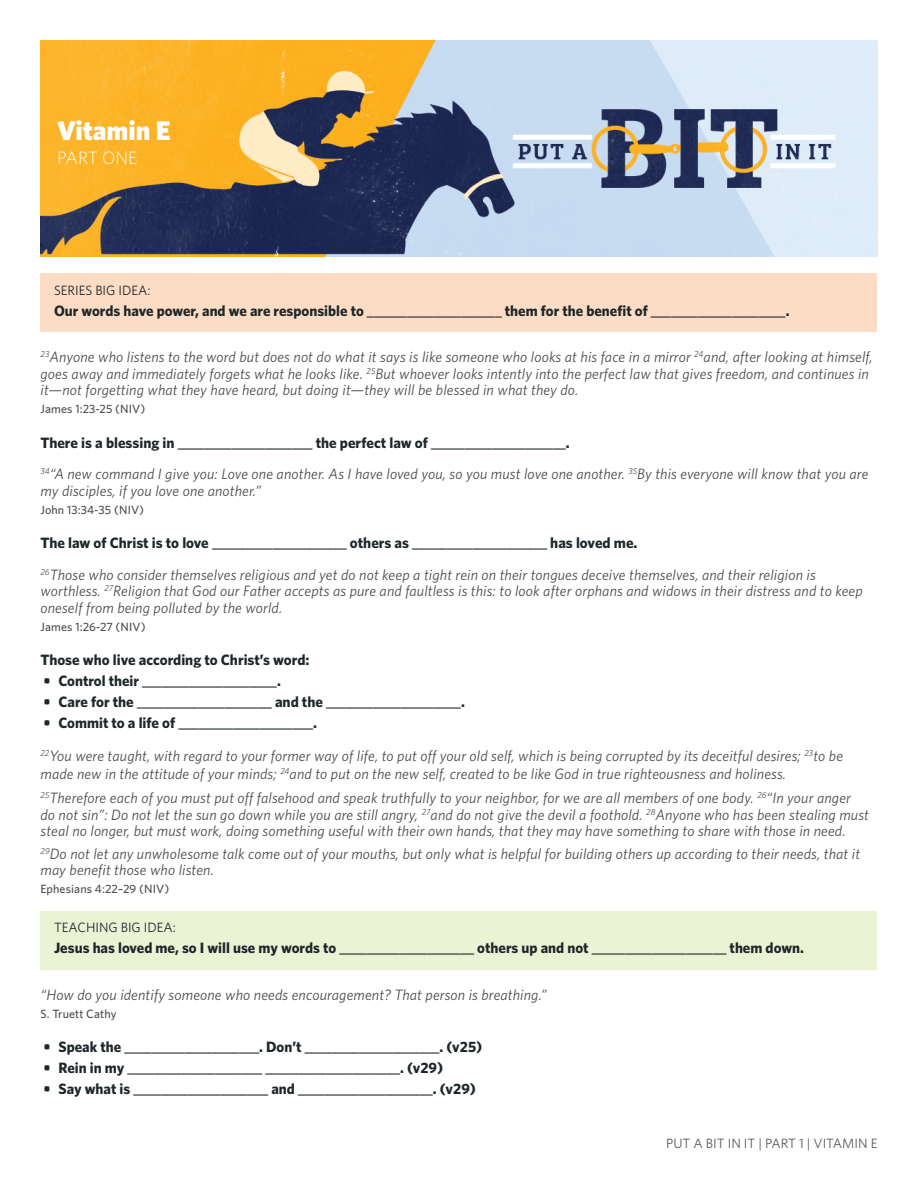
<style>
.page{position:relative;width:918px;height:1188px;background:#fff}
.page>*{position:absolute;margin:0;border:0;box-sizing:border-box;transform-origin:0 0}
.t1{font:900 27px "Whitney HTF";color:#fff}
.t2{font:300 18px "Whitney HTF";color:#fff}
.Scripture_Left_Last{font:italic 15px/16.5px "Whitney HTF";letter-spacing:.01em;color:#4b4c4d}
.Series_Big_Idea{font:700 15px "Whitney HTF";color:#1d2629}
.Scripture_Left{font:italic 15px/16.5px "Whitney HTF";letter-spacing:.01em;color:#4b4c4d}
.Scripture_Left_PadTo{font:italic 15px/18px "Whitney HTF";letter-spacing:.01em;color:#4b4c4d}
.Fillin_Bold{font:700 15px "Whitney HTF";color:#1d2629}
.Teaching_Big_Idea{font:700 15px "Whitney HTF";color:#1d2629}
.Fillin_Bold_no_pad_b{font:700 15px "Whitney HTF";color:#1d2629}
.t3{font:13.5px "Whitney HTF";color:#57585a}
.Teaching_Big_Idea_He{font:13.5px "Whitney HTF";color:#1d2629}
.Series_Big_Idea_Head{font:13.5px "Whitney HTF";color:#1d2629}
.Scripture_Reference{font:500 12px "Whitney HTF";letter-spacing:.01em;color:#4b4c4d}
</style>
<div class="page">
<img style="left:40px;top:40px;width:838px;height:216px">
<div style="left:40px;top:274px;width:838px;height:23px;background:#fddcc5"></div>
<div style="left:40px;top:289px;width:838px;height:43px;background:#fddcc5"></div>
<div style="left:40px;top:911px;width:838px;height:23px;background:#eaf3d4"></div>
<div style="left:40px;top:926px;width:838px;height:43px;background:#eaf3d4"></div>
<h1 class="t1" style="left:57px;top:115px;width:115px">Vitamin E</h1>
<p class="t2" style="left:57px;top:147px;width:82px">PART ONE</p>
<p class="Series_Big_Idea_Head" style="left:54px;top:282px;width:98px">SERIES BIG IDEA:</p>
<p class="Series_Big_Idea" style="left:54px;top:301px;width:737px">Our words have power, and we are responsible to ____________________ them for the benefit of ____________________.</p>
<p class="Scripture_Left_Last" style="left:40px;top:348px;width:834px"><sup>23</sup>Anyone who listens to the word but does not do what it says is like someone who looks at his face in a mirror <sup>24</sup>and, after looking at himself, goes away and immediately forgets what he looks like. <sup>25</sup>But whoever looks intently into the perfect law that gives freedom, and continues in it—not forgetting what they have heard, but doing it—they will be blessed in what they do.</p>
<p class="Scripture_Reference" style="left:40px;top:402px;width:106px">James 1:23-25 (NIV)</p>
<p class="Fillin_Bold" style="left:40px;top:433px;width:531px">There is a blessing in ____________________ the perfect law of ____________________.</p>
<p class="Scripture_Left_Last" style="left:40px;top:465px;width:829px"><sup>34</sup>“A new command I give you: Love one another. As I have loved you, so you must love one another. <sup>35</sup>By this everyone will know that you are my disciples, if you love one another.”</p>
<p class="Scripture_Reference" style="left:40px;top:502px;width:105px">John 13:34-35 (NIV)</p>
<p class="Fillin_Bold" style="left:40px;top:534px;width:598px">The law of Christ is to love ____________________ others as ____________________ has loved me.</p>
<p class="Scripture_Left_Last" style="left:40px;top:566px;width:824px"><sup>26</sup>Those who consider themselves religious and yet do not keep a tight rein on their tongues deceive themselves, and their religion is worthless. <sup>27</sup>Religion that God our Father accepts as pure and faultless is this: to look after orphans and widows in their distress and to keep oneself from being polluted by the world.</p>
<p class="Scripture_Reference" style="left:40px;top:619px;width:107px">James 1:26-27 (NIV)</p>
<p class="Fillin_Bold_no_pad_b" style="left:40px;top:651px;width:271px">Those who live according to Christ’s word:</p>
<p class="Series_Big_Idea" style="left:44px;top:672px;width:239px">• Control their ____________________.</p>
<p class="Series_Big_Idea" style="left:44px;top:693px;width:423px">• Care for the ____________________ and the ____________________.</p>
<p class="Series_Big_Idea" style="left:44px;top:714px;width:275px">• Commit to a life of ____________________.</p>
<p class="Scripture_Left_PadTo" style="left:40px;top:747px;width:804px"><sup>22</sup>You were taught, with regard to your former way of life, to put off your old self, which is being corrupted by its deceitful desires; <sup>23</sup>to be made new in the attitude of your minds; <sup>24</sup>and to put on the new self, created to be like God in true righteousness and holiness.</p>
<p class="Scripture_Left" style="left:41px;top:789px;width:830px"><sup>25</sup>Therefore each of you must put off falsehood and speak truthfully to your neighbor, for we are all members of one body. <sup>26</sup>“In your anger do not sin”: Do not let the sun go down while you are still angry, <sup>27</sup>and do not give the devil a foothold. <sup>28</sup>Anyone who has been stealing must steal no longer, but must work, doing something useful with their own hands, that they may have something to share with those in need.</p>
<p class="Scripture_Left_Last" style="left:41px;top:845px;width:821px"><sup>29</sup>Do not let any unwholesome talk come out of your mouths, but only what is helpful for building others up according to their needs, that it may benefit those who listen.</p>
<p class="Scripture_Reference" style="left:41px;top:882px;width:130px">Ephesians 4:22–29 (NIV)</p>
<p class="Teaching_Big_Idea_He" style="left:54px;top:919px;width:123px">TEACHING BIG IDEA:</p>
<p class="Teaching_Big_Idea" style="left:54px;top:939px;width:751px">Jesus has loved me, so I will use my words to ____________________ others up and not ____________________ them down.</p>
<p class="Scripture_Left_Last" style="left:41px;top:986px;width:508px">“How do you identify someone who needs encouragement? That person is breathing.”</p>
<p class="Scripture_Reference" style="left:41px;top:1006px;width:78px">S. Truett Cathy</p>
<p class="Series_Big_Idea" style="left:44px;top:1038px;width:440px">• Speak the ____________________. Don’t ____________________. (v25)</p>
<p class="Series_Big_Idea" style="left:44px;top:1059px;width:401px">• Rein in my ____________________ ____________________. (v29)</p>
<p class="Series_Big_Idea" style="left:44px;top:1080px;width:434px">• Say what is ____________________ and ____________________. (v29)</p>
<p class="t3" style="left:666px;top:1135px;width:213px">PUT A BIT IN IT | PART 1 | VITAMIN E</p>
</div>
